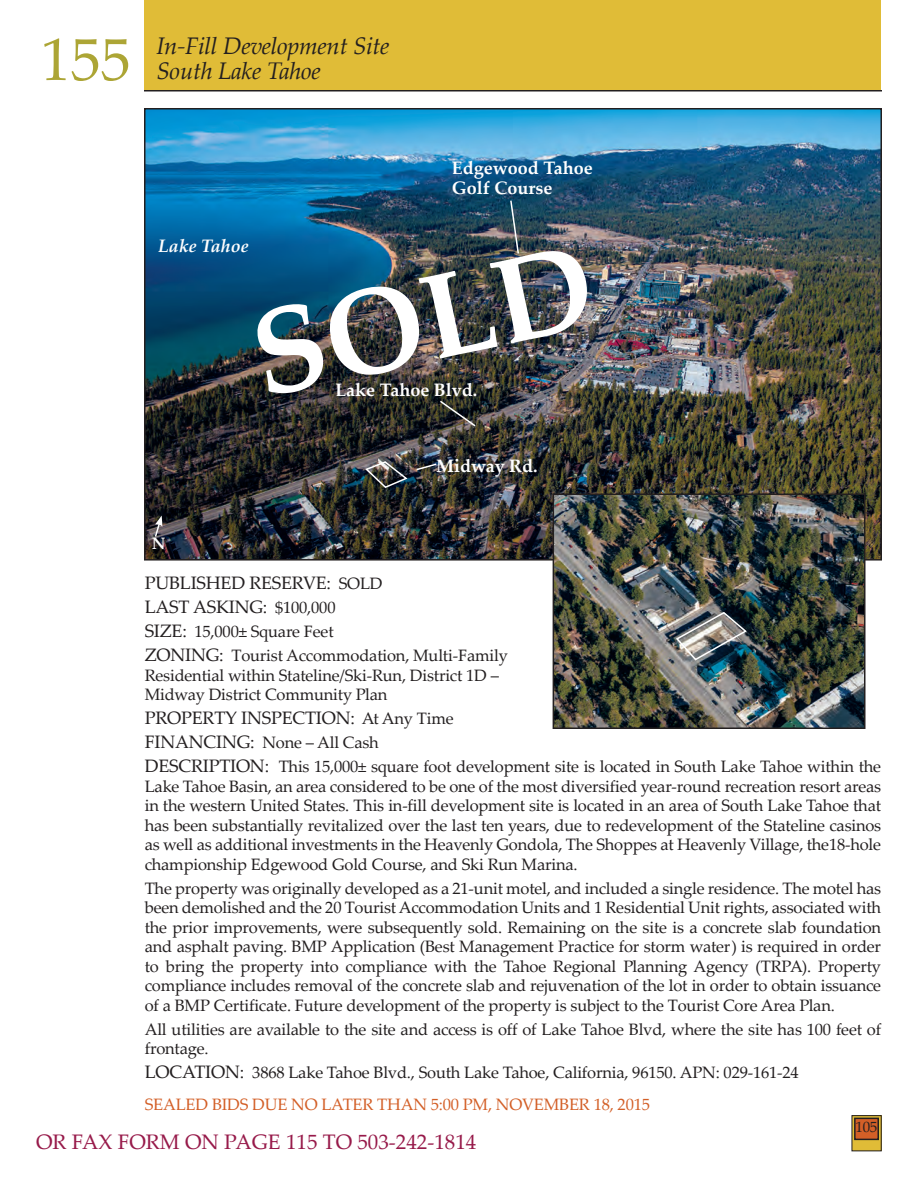
<style>
.page{position:relative;width:918px;height:1188px;background:#fff}
.page>*{position:absolute;margin:0;border:0;box-sizing:border-box;transform-origin:0 0}
.t1{font:700 120px "Palatino Linotype";color:#fff}
.t2{font:60px "Palatino Linotype";color:#aca535}
.t3{font:italic 24px "Palatino Linotype";letter-spacing:-.01em;color:#231f20}
.t4{font:21px "Palatino Linotype";color:#971a4a}
.t5{font:18px/24px "Palatino Linotype";letter-spacing:-.01em;color:#231f20}
.t6{font:700 18px/19.5px "Palatino Linotype";color:#fff}
.t7{font:italic 700 18px "Palatino Linotype";color:#fff}
.t8{font:16.5px/19.5px "Palatino Linotype";letter-spacing:-.01em;color:#231f20}
.t9{font:700 16.5px "Palatino Linotype";color:#fff}
.t10{font:15px "Palatino Linotype";color:#231f20}
.s1{font-size:16.5px}
.s2{font-size:18px}
.s3{color:#d35f27}
</style>
<div class="page">
<svg style="left:854px;top:1117px;width:26px;height:32px"></svg>
<div style="left:852px;top:1115px;width:30px;height:36px;border:1px solid #231f20"></div>
<div style="left:855px;top:1118px;width:23px;height:21px;background:#d35f27"></div>
<div style="left:854px;top:1118px;width:25px;height:22px;border:2px solid #231f20"></div>
<hr style="left:144px;top:90px;width:738px;height:2px;background:#231f20">
<div style="left:145px;top:0;width:736px;height:90px;background:#e0bc37"></div>
<img style="left:147px;top:111px;width:732px;height:447px">
<svg style="left:154px;top:516px;width:8px;height:22px"></svg>
<svg style="left:438px;top:399px;width:39px;height:29px"></svg>
<svg style="left:364px;top:460px;width:45px;height:29px"></svg>
<svg style="left:415px;top:462px;width:23px;height:9px"></svg>
<svg style="left:509px;top:199px;width:11px;height:56px"></svg>
<img style="left:556px;top:497px;width:307px;height:229px">
<div style="left:553px;top:494px;width:313px;height:235px;border:2px solid #231f20"></div>
<img style="left:675px;top:611px;width:73px;height:50px">
<h2 class="t2" style="left:41px;top:17px;width:91px">155</h2>
<h3 class="t3" style="left:157px;top:28px;width:235px">In-Fill Development Site</h3>
<h3 class="t3" style="left:157px;top:54px;width:166px">South Lake Tahoe</h3>
<p class="t6" style="left:452px;top:158px;width:142px">Edgewood Tahoe<br>Golf Course</p>
<p class="t7" style="left:158px;top:233px;width:93px">Lake Tahoe</p>
<h1 class="t1" style="left:236px;top:273px;width:347px;rotate:-12deg">SOLD</h1>
<p class="t6" style="left:335px;top:379px;width:143px">Lake Tahoe Blvd.</p>
<p class="t9" style="left:152px;top:532px;width:15px">N</p>
<p class="t6" style="left:436px;top:455px;width:103px">Midway Rd.</p>
<p class="t5" style="left:145px;top:570px;width:239px">PUBLISHED RESERVE: <span class="s1">SOLD<br></span>LAST ASKING: <span class="s1">$100,000</span></p>
<p class="t8" style="left:145px;top:619px;width:365px;line-height:24px"><span class="s2">SIZE:</span> 15,000± Square Feet<br><span class="s2">ZONING:</span> Tourist Accommodation, Multi-Family</p>
<p class="t8" style="left:145px;top:665px;width:356px">Residential within Stateline/Ski-Run, District 1D –<br>Midway District Community Plan</p>
<p class="t5" style="left:145px;top:705px;width:310px">PROPERTY INSPECTION: <span class="s1">At Any Time</span></p>
<p class="t8" style="left:145px;top:730px;width:738px;line-height:24px"><span class="s2">FINANCING:</span> None – All Cash<br><span class="s2">DESCRIPTION:</span> This 15,000± square foot development site is located in South Lake Tahoe within the</p>
<p class="t8" style="left:145px;top:776px;width:738px;text-align:justify">Lake Tahoe Basin, an area considered to be one of the most diversified year-round recreation resort areas in the western United States. This in-fill development site is located in an area of South Lake Tahoe that has been substantially revitalized over the last ten years, due to redevelopment of the Stateline casinos as well as additional investments in the Heavenly Gondola, The Shoppes at Heavenly Village, the18-hole championship Edgewood Gold Course, and Ski Run Marina.</p>
<p class="t8" style="left:145px;top:878px;width:738px;text-align:justify">The property was originally developed as a 21-unit motel, and included a single residence. The motel has been demolished and the 20 Tourist Accommodation Units and 1 Residential Unit rights, associated with the prior improvements, were subsequently sold. Remaining on the site is a concrete slab foundation and asphalt paving. BMP Application (Best Management Practice for storm water) is required in order to bring the property into compliance with the Tahoe Regional Planning Agency (TRPA). Property compliance includes removal of the concrete slab and rejuvenation of the lot in order to obtain issuance of a BMP Certificate. Future development of the property is subject to the Tourist Core Area Plan.</p>
<p class="t8" style="left:145px;top:1019px;width:738px">All utilities are available to the site and access is off of Lake Tahoe Blvd, where the site has 100 feet of frontage.</p>
<p class="t8" style="left:145px;top:1056px;width:656px;line-height:31.5px"><span class="s2">LOCATION:</span> 3868 Lake Tahoe Blvd., South Lake Tahoe, California, 96150. APN: 029-161-24<br><span class="s3">SEALED BIDS DUE NO LATER THAN 5:00 PM, NOVEMBER 18, 2015</span></p>
<p class="t4" style="left:36px;top:1127px;width:442px">OR FAX FORM ON PAGE 115 TO 503-242-1814</p>
<p class="t10" style="left:856px;top:1117px;width:23px">105</p>
</div>
